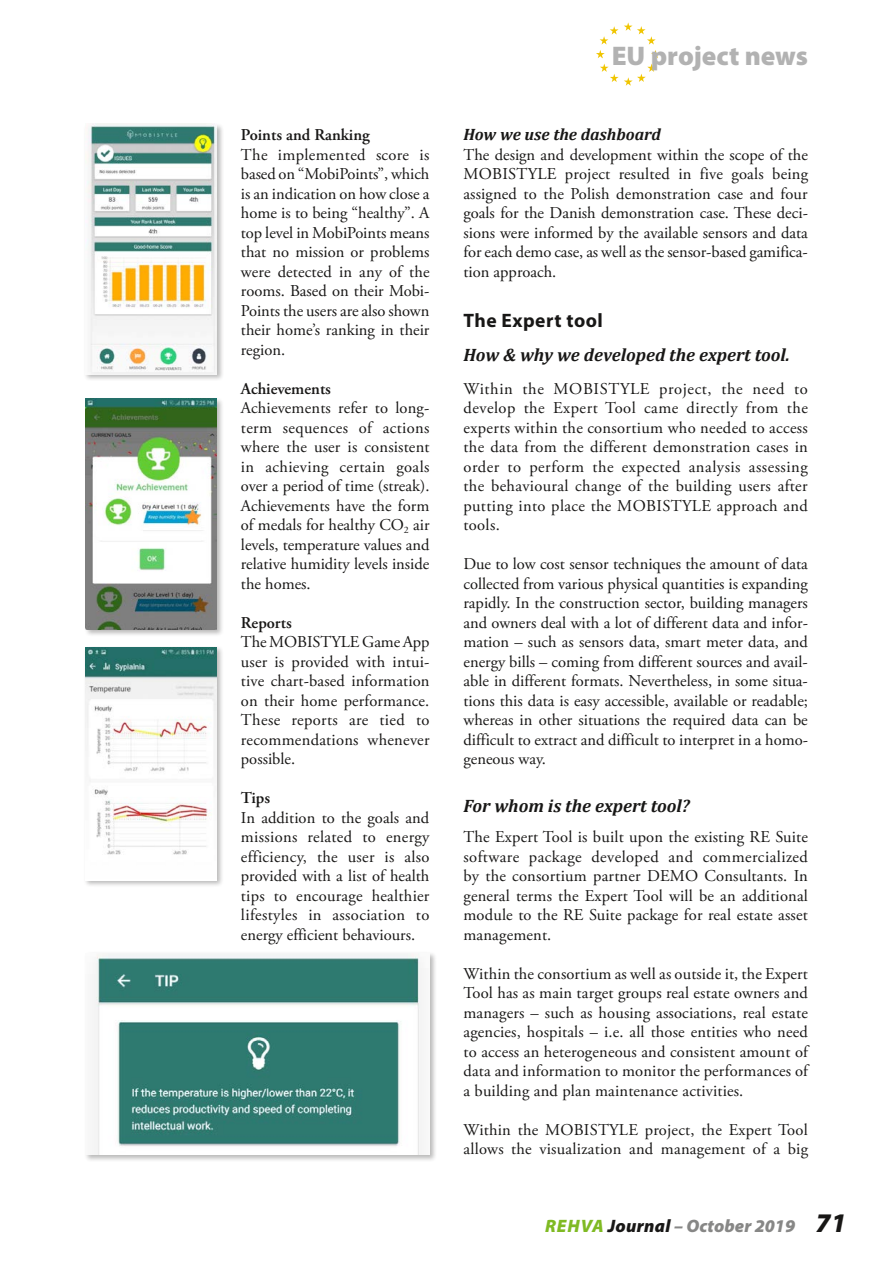
<style>
.page{position:relative;width:893px;height:1263px;background:#fff}
.page>*{position:absolute;margin:0;border:0;box-sizing:border-box;transform-origin:0 0}
.t1{font:900 27px "Myriad Pro";color:#b2b2b2}
.t2{font:700 19.5px "Myriad Pro";letter-spacing:.025em;color:#181716}
.t3{font:italic 700 18px "Cambria";color:#181716}
.t4{font:italic 900 18px "Myriad Pro";letter-spacing:.015em;color:#878786}
.t5{font:16.5px/19.5px "Adobe Garamond Pro";letter-spacing:.01em;color:#181716;text-align:justify}
.t6{font:600 16.5px "Adobe Garamond Pro";color:#181716}
.t7{font:italic 700 16.5px "Cambria";color:#181716}
.s1{color:#7fba23}
.s2{color:#181716}
.s3{font-size:27px;color:#181716}
</style>
<div class="page">
<svg style="left:600px;top:64px;width:56px;height:22px"></svg>
<svg style="left:596px;top:26px;width:22px;height:32px"></svg>
<svg style="left:624px;top:22px;width:36px;height:36px"></svg>
<div style="left:83px;top:123px;width:141px;height:258px;background:#181716;opacity:.3"></div>
<img style="left:85px;top:124px;width:131px;height:250px">
<div style="left:84px;top:397px;width:140px;height:240px;background:#181716;opacity:.3"></div>
<img style="left:86px;top:399px;width:130px;height:230px">
<div style="left:83px;top:646px;width:141px;height:241px;background:#181716;opacity:.3"></div>
<img style="left:85px;top:647px;width:131px;height:233px">
<div style="left:84px;top:951px;width:353px;height:211px;background:#181716;opacity:.3"></div>
<img style="left:85px;top:953px;width:344px;height:201px">
<p class="t6" style="left:241px;top:126px;width:130px">Points and Ranking</p>
<p class="t5" style="left:241px;top:145px;width:190px">The implemented score is based on “MobiPoints”, which is an indication on how close a home is to being “healthy”. A top level in MobiPoints means that no mission or problems were detected in any of the rooms. Based on their Mobi-Points the users are also shown their home’s ranking in their region.</p>
<p class="t6" style="left:241px;top:379px;width:92px">Achievements</p>
<p class="t5" style="left:241px;top:399px;width:190px">Achievements refer to long&shy;term sequences of actions where the user is consistent in achieving certain goals over a period of time (streak).<br>Achievements have the form of medals for healthy CO<sub>2</sub> air levels, temperature values and relative humidity levels inside the homes.</p>
<p class="t6" style="left:241px;top:613px;width:52px">Reports</p>
<p class="t5" style="left:241px;top:633px;width:190px">The MOBISTYLE Game App user is provided with intui&shy;tive chart-based information on their home performance.<br>These reports are tied to recommendations whenever possible.</p>
<p class="t6" style="left:241px;top:789px;width:31px">Tips</p>
<p class="t5" style="left:241px;top:808px;width:190px">In addition to the goals and missions related to energy efficiency, the user is also provided with a list of health tips to encourage healthier lifestyles in association to energy efficient behaviours.</p>
<h1 class="t1" style="left:612px;top:37px;width:198px">EU project news</h1>
<p class="t7" style="left:463px;top:123px;width:199px">How we use the dashboard</p>
<p class="t5" style="left:463px;top:145px;width:346px">The design and development within the scope of the MOBISTYLE project resulted in five goals being assigned to the Polish demonstration case and four goals for the Danish demonstration case. These deci&shy;sions were informed by the available sensors and data for each demo case, as well as the sensor-based gamifica&shy;tion approach.</p>
<p class="t2" style="left:463px;top:307px;width:141px">The Expert tool</p>
<p class="t3" style="left:463px;top:342px;width:328px">How &amp; why we developed the expert tool.</p>
<p class="t5" style="left:463px;top:379px;width:346px">Within the MOBISTYLE project, the need to develop the Expert Tool came directly from the experts within the consortium who needed to access the data from the different demonstration cases in order to perform the expected analysis assessing the behavioural change of the building users after putting into place the MOBISTYLE approach and tools.</p>
<p class="t5" style="left:463px;top:555px;width:346px">Due to low cost sensor techniques the amount of data collected from various physical quantities is expanding rapidly. In the construction sector, building managers and owners deal with a lot of different data and infor&shy;mation – such as sensors data, smart meter data, and energy bills – coming from different sources and avail&shy;able in different formats. Nevertheless, in some situa&shy;tions this data is easy accessible, available or readable; whereas in other situations the required data can be difficult to extract and difficult to interpret in a homo&shy;geneous way.</p>
<p class="t3" style="left:463px;top:793px;width:228px">For whom is the expert tool?</p>
<p class="t5" style="left:463px;top:828px;width:346px">The Expert Tool is built upon the existing RE Suite software package developed and commercialized by the consortium partner DEMO Consultants. In general terms the Expert Tool will be an additional module to the RE Suite package for real estate asset management.</p>
<p class="t5" style="left:463px;top:964px;width:346px">Within the consortium as well as outside it, the Expert Tool has as main target groups real estate owners and managers – such as housing associations, real estate agencies, hospitals – i.e. all those entities who need to access an heterogeneous and consistent amount of data and information to monitor the performances of a building and plan maintenance activities.</p>
<p class="t5" style="left:463px;top:1120px;width:346px">Within the MOBISTYLE project, the Expert Tool allows the visualization and management of a big</p>
<p class="t4" style="left:545px;top:1214px;width:303px"><span class="s1">REHVA</span> <span class="s2">Journal</span> – October 2019 <span class="s3">71</span></p>
</div>
